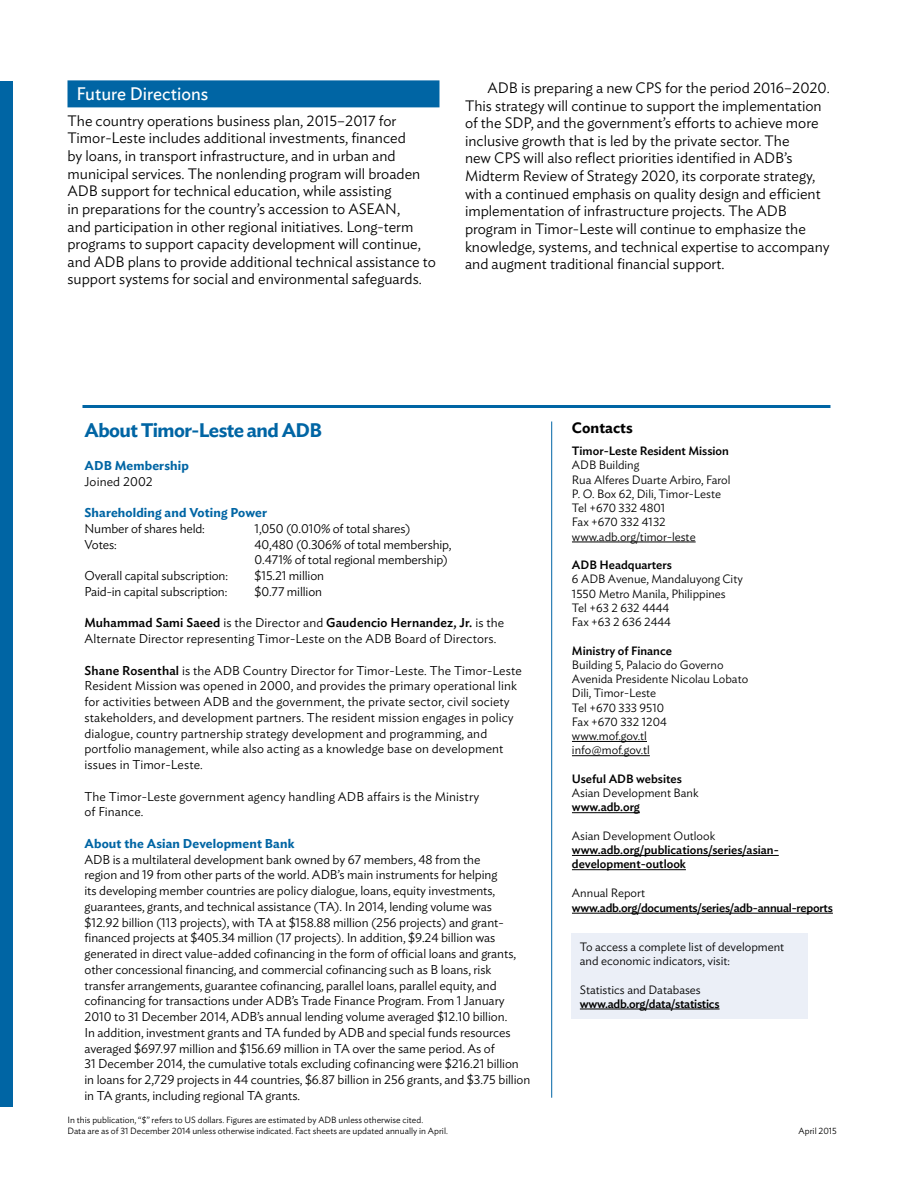
<style>
.page{position:relative;width:918px;height:1188px;background:#fff}
.page>*{position:absolute;margin:0;border:0;box-sizing:border-box;transform-origin:0 0}
.t1{font:600 19.5px "Ideal Sans";letter-spacing:-.03em;color:#0065a4}
.t2{font:18px "Ideal Sans";color:#fff}
.t3{font:300 15px/17.7px "Ideal Sans";color:#000}
.t4{font:600 15px "Ideal Sans";color:#000}
.t5{font:300 12.75px/15.8px "Ideal Sans";letter-spacing:-.005em;color:#000}
.t6{font:600 12.75px "Ideal Sans";letter-spacing:.01em;color:#0065a4}
.t7{font:300 12px/14.2px "Ideal Sans";color:#000}
.t8{font:500 12px/14.2px "Ideal Sans";color:#000}
.t9{font:500 12px "Ideal Sans";letter-spacing:-.02em;color:#000}
.t10{font:300 9px/10.8px "Ideal Sans";color:#000}
.s1{font-weight:500}
</style>
<div class="page">
<div style="left:0;top:81px;width:14px;height:1026px;background:#0065a4"></div>
<hr style="left:572px;top:542px;width:124px;height:1px;background:#000">
<hr style="left:572px;top:741px;width:75px;height:1px;background:#000">
<hr style="left:572px;top:755px;width:78px;height:1px;background:#000">
<hr style="left:572px;top:812px;width:68px;height:1px;background:#000">
<hr style="left:572px;top:855px;width:207px;height:1px;background:#000">
<hr style="left:572px;top:869px;width:114px;height:1px;background:#000">
<hr style="left:572px;top:913px;width:261px;height:1px;background:#000">
<hr style="left:551px;top:422px;width:1px;height:676px;background:#0065a4">
<hr style="left:82px;top:405px;width:748px;height:3px;background:#0065a4">
<div style="left:572px;top:934px;width:236px;height:85px;background:#ebeff7"></div>
<hr style="left:580px;top:1009px;width:140px;height:1px;background:#000">
<div style="left:68px;top:80px;width:372px;height:27px;background:#0065a4"></div>
<h2 class="t2" style="left:76px;top:80px;width:133px">Future Directions</h2>
<p class="t3" style="left:68px;top:110px;width:370px">The country operations business plan, 2015–2017 for Timor-Leste includes additional investments, financed<br>by loans, in transport infrastructure, and in urban and municipal services. The nonlending program will broaden ADB support for technical education, while assisting<br>in preparations for the country’s accession to ASEAN,<br>and participation in other regional initiatives. Long-term programs to support capacity development will continue, and ADB plans to provide additional technical assistance to support systems for social and environmental safeguards.</p>
<p class="t3" style="left:465px;top:78px;width:366px;text-indent:22px">ADB is preparing a new CPS for the period 2016–2020.<br>This strategy will continue to support the implementation of the SDP, and the government’s efforts to achieve more inclusive growth that is led by the private sector. The<br>new CPS will also reflect priorities identified in ADB’s Midterm Review of Strategy 2020, its corporate strategy, with a continued emphasis on quality design and efficient implementation of infrastructure projects. The ADB program in Timor-Leste will continue to emphasize the knowledge, systems, and technical expertise to accompany and augment traditional financial support.</p>
<h1 class="t1" style="left:85px;top:415px;width:239px">About Timor-Leste and ADB</h1>
<p class="t6" style="left:85px;top:455px;width:106px">ADB Membership</p>
<p class="t5" style="left:85px;top:472px;width:70px">Joined 2002</p>
<p class="t6" style="left:85px;top:503px;width:184px">Shareholding and Voting Power</p>
<p class="t5" style="left:85px;top:519px;width:122px">Number of shares held:</p>
<p class="t5" style="left:255px;top:519px;width:157px">1,050 (0.010% of total shares)</p>
<p class="t5" style="left:85px;top:535px;width:34px">Votes:</p>
<p class="t5" style="left:255px;top:535px;width:198px">40,480 (0.306% of total membership,<br>0.471% of total regional membership)</p>
<p class="t5" style="left:85px;top:567px;width:145px">Overall capital subscription:</p>
<p class="t5" style="left:255px;top:567px;width:71px">$15.21 million</p>
<p class="t5" style="left:85px;top:582px;width:144px">Paid-in capital subscription:</p>
<p class="t5" style="left:255px;top:582px;width:69px">$0.77 million</p>
<p class="t5" style="left:85px;top:614px;width:421px"><span class="s1">Muhammad Sami Saeed</span> is the Director and <span class="s1">Gaudencio Hernandez, Jr.</span> is the<br>Alternate Director representing Timor-Leste on the ADB Board of Directors.</p>
<p class="t5" style="left:85px;top:661px;width:439px"><span class="s1">Shane Rosenthal</span> is the ADB Country Director for Timor-Leste. The Timor-Leste Resident Mission was opened in 2000, and provides the primary operational link for activities between ADB and the government, the private sector, civil society stakeholders, and development partners. The resident mission engages in policy dialogue, country partnership strategy development and programming, and portfolio management, while also acting as a knowledge base on development issues in Timor-Leste.</p>
<p class="t5" style="left:85px;top:787px;width:396px">The Timor-Leste government agency handling ADB affairs is the Ministry of Finance.</p>
<p class="t6" style="left:85px;top:833px;width:211px">About the Asian Development Bank</p>
<p class="t5" style="left:85px;top:850px;width:447px">ADB is a multilateral development bank owned by 67 members, 48 from the<br>region and 19 from other parts of the world. ADB’s main instruments for helping<br>its developing member countries are policy dialogue, loans, equity investments, guarantees, grants, and technical assistance (TA). In 2014, lending volume was<br>$12.92 billion (113 projects), with TA at $158.88 million (256 projects) and grant&shy;financed projects at $405.34 million (17 projects). In addition, $9.24 billion was generated in direct value-added cofinancing in the form of official loans and grants, other concessional financing, and commercial cofinancing such as B loans, risk transfer arrangements, guarantee cofinancing, parallel loans, parallel equity, and cofinancing for transactions under ADB’s Trade Finance Program. From 1 January 2010 to 31 December 2014, ADB’s annual lending volume averaged $12.10 billion.<br>In addition, investment grants and TA funded by ADB and special funds resources averaged $697.97 million and $156.69 million in TA over the same period. As of<br>31 December 2014, the cumulative totals excluding cofinancing were $216.21 billion in loans for 2,729 projects in 44 countries, $6.87 billion in 256 grants, and $3.75 billion in TA grants, including regional TA grants.</p>
<p class="t4" style="left:572px;top:416px;width:62px">Contacts</p>
<p class="t8" style="left:572px;top:443px;width:158px">Timor-Leste Resident Mission</p>
<p class="t7" style="left:572px;top:457px;width:160px">ADB Building<br>Rua Alferes Duarte Arbiro, Farol<br>P. O. Box 62, Dili, Timor-Leste<br>Tel +670 332 4801<br>Fax +670 332 4132 www.adb.org/timor-leste</p>
<p class="t8" style="left:572px;top:557px;width:101px">ADB Headquarters</p>
<p class="t7" style="left:572px;top:571px;width:172px">6 ADB Avenue, Mandaluyong City<br>1550 Metro Manila, Philippines<br>Tel +63 2 632 4444<br>Fax +63 2 636 2444</p>
<p class="t8" style="left:572px;top:642px;width:101px">Ministry of Finance</p>
<p class="t7" style="left:572px;top:657px;width:178px">Building 5, Palacio do Governo<br>Avenida Presidente Nicolau Lobato<br>Dili, Timor-Leste<br>Tel +670 333 9510<br>Fax +670 332 1204<br>www.mof.gov.tl<br>info@mof.gov.tl</p>
<p class="t8" style="left:572px;top:771px;width:111px">Useful ADB websites</p>
<p class="t7" style="left:572px;top:785px;width:128px">Asian Development Bank</p>
<p class="t8" style="left:572px;top:799px;width:69px">www.adb.org</p>
<p class="t7" style="left:572px;top:828px;width:145px">Asian Development Outlook</p>
<p class="t8" style="left:572px;top:842px;width:208px">www.adb.org/publications/series/asian&shy;development-outlook</p>
<p class="t7" style="left:572px;top:885px;width:75px">Annual Report</p>
<p class="t9" style="left:572px;top:898px;width:262px">www.adb.org/documents/series/adb-annual-reports</p>
<p class="t7" style="left:580px;top:938px;width:206px">To access a complete list of development and economic indicators, visit:</p>
<p class="t7" style="left:580px;top:981px;width:122px">Statistics and Databases</p>
<p class="t9" style="left:580px;top:994px;width:141px">www.adb.org/data/statistics</p>
<p class="t10" style="left:68px;top:1114px;width:382px">In this publication, “$” refers to US dollars. Figures are estimated by ADB unless otherwise cited.<br>Data are as of 31 December 2014 unless otherwise indicated. Fact sheets are updated annually in April.</p>
<p class="t10" style="left:799px;top:1125px;width:40px">April 2015</p>
</div>
